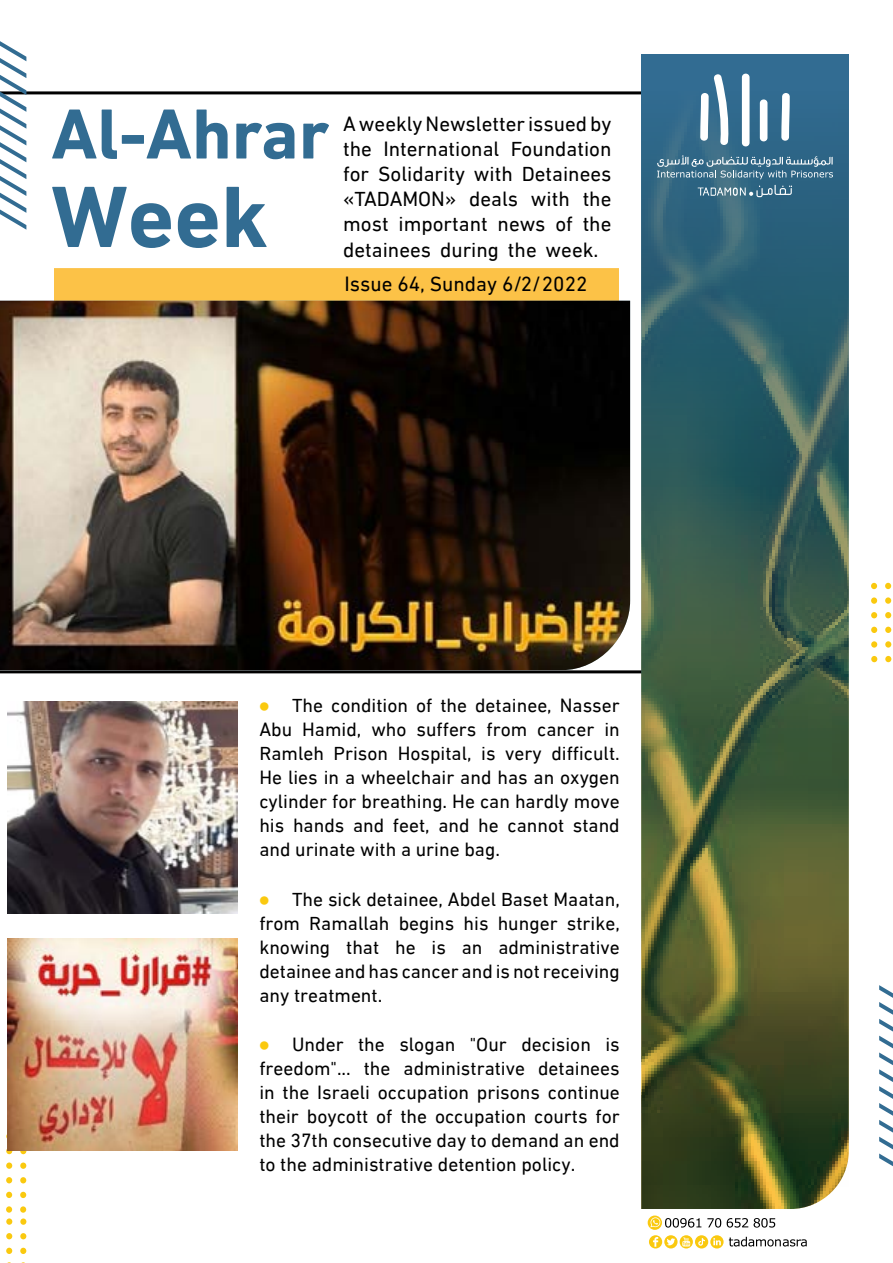
<style>
.page{position:relative;width:893px;height:1263px;background:#fff}
.page>*{position:absolute;margin:0;border:0;box-sizing:border-box;transform-origin:0 0}
.t1{font:700 88.5px "DIN Next LTW23";color:#326c92}
.t2{font:700 72px "DIN Next LTW23";color:#326c92}
.t3{font:21px/25.2px "DIN Next LTW23";color:#000;text-align:right}
.t4{font:19.5px/24px "DIN Next LTW23";color:#000}
.t5{font:19.5px "Arial";color:#fac90f}
</style>
<div class="page">
<svg style="left:0;top:91px;width:641px;height:582px"></svg>
<div style="left:54px;top:268px;width:565px;height:33px;background:#fcc247"></div>
<svg style="left:0;top:41px;width:26px;height:189px"></svg>
<svg style="left:885px;top:583px;width:6px;height:6px"></svg>
<div style="left:885px;top:597px;width:6px;height:7px;background:#fac90f;border-radius:50%"></div>
<svg style="left:885px;top:612px;width:6px;height:6px"></svg>
<svg style="left:885px;top:627px;width:6px;height:6px"></svg>
<div style="left:885px;top:641px;width:6px;height:7px;background:#fac90f;border-radius:50%"></div>
<svg style="left:885px;top:656px;width:6px;height:6px"></svg>
<svg style="left:871px;top:583px;width:6px;height:6px"></svg>
<div style="left:871px;top:597px;width:6px;height:7px;background:#fac90f;border-radius:50%"></div>
<svg style="left:871px;top:612px;width:6px;height:6px"></svg>
<svg style="left:871px;top:627px;width:6px;height:6px"></svg>
<div style="left:871px;top:641px;width:6px;height:7px;background:#fac90f;border-radius:50%"></div>
<svg style="left:871px;top:656px;width:6px;height:6px"></svg>
<svg style="left:879px;top:985px;width:14px;height:181px"></svg>
<img style="left:641px;top:54px;width:208px;height:1155px">
<svg style="left:742px;top:74px;width:7px;height:72px"></svg>
<svg style="left:760px;top:99px;width:7px;height:42px"></svg>
<svg style="left:781px;top:93px;width:9px;height:48px"></svg>
<svg style="left:700px;top:74px;width:29px;height:71px"></svg>
<svg style="left:698px;top:185px;width:94px;height:12px"></svg>
<svg style="left:657px;top:155px;width:176px;height:24px"></svg>
<svg style="left:707px;top:1218px;width:14px;height:9px"></svg>
<svg style="left:727px;top:1218px;width:21px;height:9px"></svg>
<svg style="left:754px;top:1218px;width:21px;height:9px"></svg>
<svg style="left:648px;top:1215px;width:14px;height:15px"></svg>
<svg style="left:650px;top:1217px;width:51px;height:10px"></svg>
<svg style="left:649px;top:1235px;width:158px;height:13px"></svg>
<div style="left:6px;top:1218px;width:6px;height:7px;background:#fac90f;border-radius:50%"></div>
<svg style="left:6px;top:1233px;width:6px;height:6px"></svg>
<svg style="left:6px;top:1248px;width:6px;height:6px"></svg>
<div style="left:20px;top:1218px;width:6px;height:7px;background:#fac90f;border-radius:50%"></div>
<svg style="left:20px;top:1233px;width:6px;height:6px"></svg>
<svg style="left:20px;top:1248px;width:6px;height:6px"></svg>
<svg style="left:6px;top:1149px;width:6px;height:5px"></svg>
<div style="left:6px;top:1162px;width:6px;height:7px;background:#fac90f;border-radius:50%"></div>
<svg style="left:6px;top:1177px;width:6px;height:6px"></svg>
<svg style="left:6px;top:1192px;width:6px;height:6px"></svg>
<div style="left:6px;top:1206px;width:6px;height:7px;background:#fac90f;border-radius:50%"></div>
<svg style="left:20px;top:1150px;width:6px;height:4px"></svg>
<div style="left:20px;top:1162px;width:6px;height:7px;background:#fac90f;border-radius:50%"></div>
<svg style="left:20px;top:1177px;width:6px;height:6px"></svg>
<svg style="left:20px;top:1192px;width:6px;height:6px"></svg>
<div style="left:20px;top:1206px;width:6px;height:7px;background:#fac90f;border-radius:50%"></div>
<img style="left:0;top:301px;width:630px;height:369px">
<img style="left:7px;top:702px;width:230px;height:212px">
<img style="left:7px;top:938px;width:230px;height:212px">
<h2 class="t2" style="left:51px;top:92px;width:280px">Al-Ahrar</h2>
<h1 class="t1" style="left:51px;top:165px;width:218px">Week</h1>
<p class="t3" style="left:343px;top:111px;width:270px">AweeklyNewsletterissuedby<br>Foundation</p>
<p class="t3" style="left:343px;top:136px;width:30px">the</p>
<p class="t3" style="left:343px;top:161px;width:270px">for Solidarity with Detainees</p>
<p class="t3" style="left:583px;top:186px;width:30px">the</p>
<p class="t3" style="left:383px;top:136px;width:117px">International</p>
<p class="t3" style="left:343px;top:186px;width:115px">«TADAMON»</p>
<p class="t3" style="left:469px;top:186px;width:51px">deals</p>
<p class="t3" style="left:531px;top:186px;width:40px">with</p>
<p class="t3" style="left:398px;top:212px;width:91px">important</p>
<p class="t3" style="left:555px;top:212px;width:19px">of</p>
<p class="t3" style="left:583px;top:212px;width:30px">the</p>
<p class="t3" style="left:343px;top:212px;width:257px;text-align:left">most<br>detainees during the week.</p>
<p class="t3" style="left:344px;top:271px;width:244px">Issue 64, Sunday 6/2/2022</p>
<p class="t3" style="left:498px;top:212px;width:49px">news</p>
<p class="t5" style="left:259px;top:692px;width:13px">●</p>
<p class="t4" style="left:292px;top:693px;width:329px">The condition of the detainee, Nasser</p>
<p class="t4" style="left:259px;top:717px;width:34px">Abu</p>
<p class="t4" style="left:302px;top:717px;width:61px">Hamid,</p>
<p class="t4" style="left:371px;top:717px;width:37px">who</p>
<p class="t4" style="left:416px;top:717px;width:62px">suffers</p>
<p class="t4" style="left:486px;top:717px;width:42px">from</p>
<p class="t4" style="left:537px;top:717px;width:59px">cancer</p>
<p class="t4" style="left:604px;top:717px;width:17px">in</p>
<p class="t4" style="left:259px;top:741px;width:362px">Ramleh<br>He lies in a wheelchair and has an oxygen cylinder for breathing. He can hardly move his hands and feet, and he cannot stand and urinate with a urine bag.</p>
<p class="t4" style="left:292px;top:887px;width:329px">The sick detainee, Abdel Baset Maatan,</p>
<p class="t4" style="left:334px;top:741px;width:56px">Prison</p>
<p class="t4" style="left:398px;top:741px;width:75px">Hospital,</p>
<p class="t4" style="left:481px;top:741px;width:16px">is</p>
<p class="t4" style="left:551px;top:741px;width:70px">difficult.</p>
<p class="t4" style="left:505px;top:741px;width:38px">very</p>
<p class="t5" style="left:259px;top:885px;width:13px">●</p>
<p class="t4" style="left:259px;top:911px;width:42px">from</p>
<p class="t4" style="left:309px;top:911px;width:82px">Ramallah</p>
<p class="t4" style="left:399px;top:911px;width:57px">begins</p>
<p class="t4" style="left:464px;top:911px;width:26px">his</p>
<p class="t4" style="left:498px;top:911px;width:62px">hunger</p>
<p class="t4" style="left:567px;top:911px;width:54px">strike,</p>
<p class="t4" style="left:259px;top:935px;width:362px">knowing detaineeandhascancerandisnotreceiving any treatment.</p>
<p class="t4" style="left:605px;top:1032px;width:16px">is</p>
<p class="t4" style="left:346px;top:935px;width:35px">that</p>
<p class="t4" style="left:395px;top:935px;width:22px">he</p>
<p class="t4" style="left:431px;top:935px;width:16px">is</p>
<p class="t4" style="left:498px;top:935px;width:123px">administrative</p>
<p class="t4" style="left:462px;top:935px;width:22px">an</p>
<p class="t4" style="left:470px;top:1032px;width:38px">"Our</p>
<p class="t4" style="left:292px;top:1032px;width:53px">Under</p>
<p class="t4" style="left:358px;top:1032px;width:28px">the</p>
<p class="t4" style="left:399px;top:1032px;width:58px">slogan</p>
<p class="t4" style="left:521px;top:1032px;width:71px">decision</p>
<p class="t5" style="left:259px;top:1031px;width:13px">●</p>
<p class="t4" style="left:259px;top:1056px;width:362px">freedom"...<br>in the Israeli occupation prisons continue their boycott of the occupation courts for the 37th consecutive day to demand an end to the administrative detention policy.</p>
<p class="t4" style="left:364px;top:1056px;width:28px">the</p>
<p class="t4" style="left:404px;top:1056px;width:123px">administrative</p>
<p class="t4" style="left:538px;top:1056px;width:83px">detainees</p>
</div>
